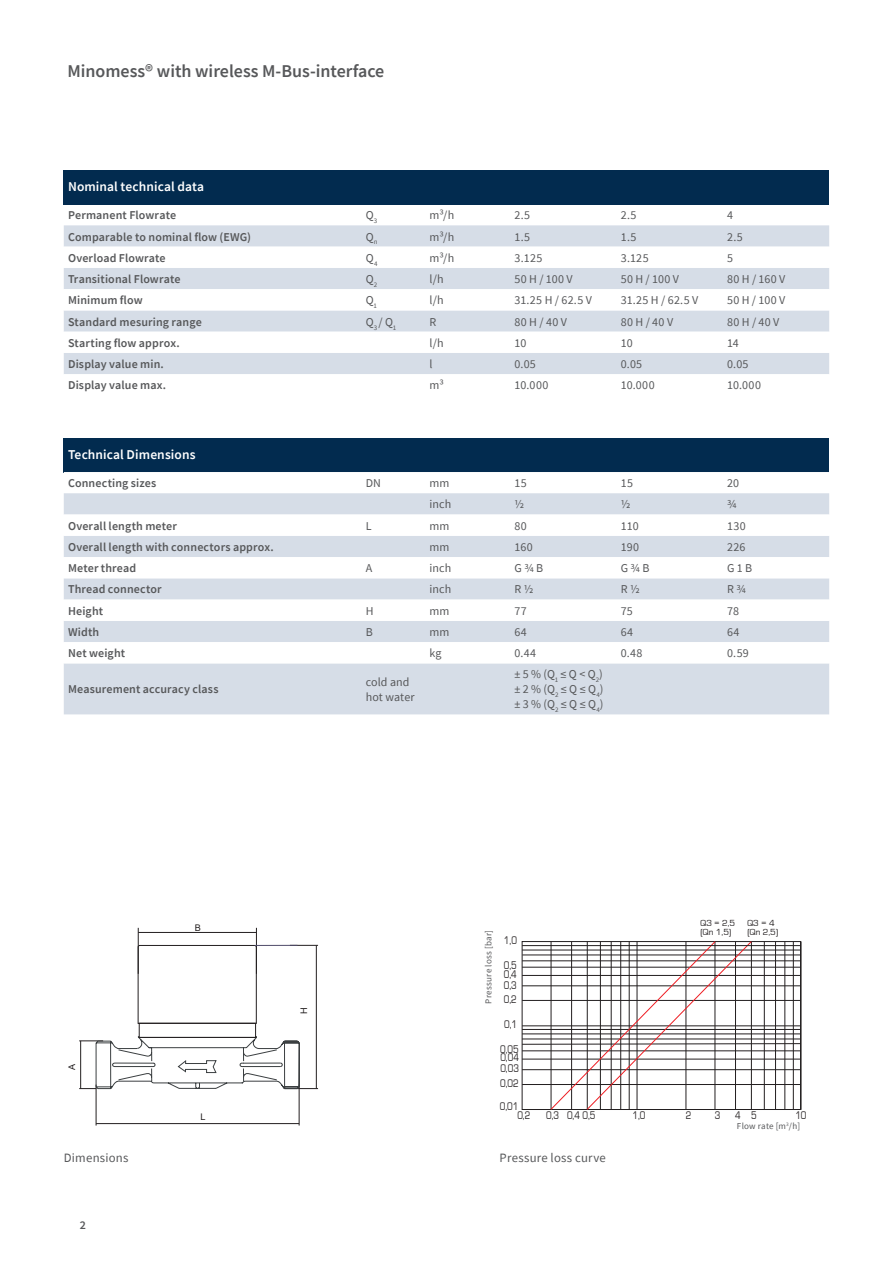
<style>
.page{position:relative;width:893px;height:1263px;background:#fff}
.page>*{position:absolute;margin:0;border:0;box-sizing:border-box;transform-origin:0 0}
.t1{font:600 18px "Source Sans Pro";color:#57585a}
.t2{font:600 13.5px "Source Sans Pro";letter-spacing:.005em;color:#fff}
.t3{font:12.75px "Source Sans Pro";letter-spacing:.02em;color:#57585a}
.t4{font:12px/15px "Source Sans Pro";letter-spacing:.015em;color:#57585a}
.t5{font:600 12px "Source Sans Pro";letter-spacing:.01em;color:#57585a}
.t6{font:11.4px/8.7px "Eurostile";color:#231f20;scale:.8 1}
.t7{font:9.15px/9.1px "Eurostile";color:#231f20}
.t8{font:9.15px "Arial";color:#231f20}
.t9{font:9px "Source Sans Pro";letter-spacing:.03em;color:#57585a}
</style>
<div class="page">
<div style="left:64px;top:170px;width:765px;height:34px;background:#022b4f"></div>
<svg style="left:64px;top:225px;width:765px;height:22px;fill:#d6dde7"></svg>
<div style="left:64px;top:268px;width:765px;height:21px;background:#d6dde7"></div>
<svg style="left:64px;top:310px;width:765px;height:64px;fill:#d6dde7"></svg>
<div style="left:64px;top:438px;width:765px;height:34px;background:#022b4f"></div>
<div style="left:64px;top:493px;width:765px;height:221px;background:#d6dde7"></div>
<svg style="left:64px;top:514px;width:765px;height:149px"></svg>
<hr style="left:299px;top:1084px;width:1px;height:41px;background:#231f20">
<hr style="left:96px;top:1084px;width:1px;height:41px;background:#231f20">
<hr style="left:96px;top:1123px;width:203px;height:1px;background:#231f20">
<hr style="left:256px;top:928px;width:1px;height:46px;background:#231f20">
<hr style="left:138px;top:928px;width:1px;height:46px;background:#231f20">
<hr style="left:138px;top:932px;width:118px;height:1px;background:#231f20">
<svg style="left:79px;top:944px;width:239px;height:146px"></svg>
<hr style="left:255px;top:945px;width:42px;height:1px;background:#4f4b69">
<svg style="left:522px;top:941px;width:279px;height:169px"></svg>
<hr style="left:522px;top:945px;width:278px;height:1px;background:#231f20">
<hr style="left:800px;top:942px;width:1px;height:168px;background:#231f20">
<h1 class="t1" style="left:67px;top:59px;width:318px">Minomess® with wireless M-Bus-interface</h1>
<p class="t2" style="left:68px;top:177px;width:138px">Nominal technical data</p>
<p class="t5" style="left:68px;top:207px;width:110px">Permanent Flowrate</p>
<p class="t4" style="left:366px;top:208px;width:13px">Q<sub>3</sub></p>
<p class="t4" style="left:429px;top:208px;width:26px">m³/h</p>
<p class="t4" style="left:514px;top:208px;width:17px">2.5</p>
<p class="t4" style="left:621px;top:208px;width:17px">2.5</p>
<p class="t4" style="left:727px;top:208px;width:7px">4</p>
<p class="t5" style="left:68px;top:229px;width:185px">Comparable to nominal flow (EWG)</p>
<p class="t4" style="left:366px;top:229px;width:13px">Q<sub>n</sub></p>
<p class="t4" style="left:429px;top:229px;width:26px">m³/h</p>
<p class="t4" style="left:514px;top:229px;width:17px">1.5</p>
<p class="t4" style="left:621px;top:229px;width:17px">1.5</p>
<p class="t4" style="left:727px;top:229px;width:17px">2.5</p>
<p class="t5" style="left:68px;top:250px;width:99px">Overload Flowrate</p>
<p class="t4" style="left:366px;top:250px;width:13px">Q<sub>4</sub></p>
<p class="t4" style="left:429px;top:250px;width:26px">m³/h</p>
<p class="t4" style="left:514px;top:250px;width:29px">3.125</p>
<p class="t4" style="left:621px;top:250px;width:29px">3.125</p>
<p class="t4" style="left:727px;top:250px;width:7px">5</p>
<p class="t5" style="left:68px;top:271px;width:114px">Transitional Flowrate</p>
<p class="t4" style="left:366px;top:271px;width:13px">Q<sub>2</sub></p>
<p class="t4" style="left:429px;top:271px;width:16px">l/h</p>
<p class="t4" style="left:514px;top:271px;width:60px">50 H / 100 V</p>
<p class="t4" style="left:621px;top:271px;width:60px">50 H / 100 V</p>
<p class="t4" style="left:727px;top:271px;width:60px">80 H / 160 V</p>
<p class="t5" style="left:68px;top:292px;width:76px">Minimum flow</p>
<p class="t4" style="left:366px;top:293px;width:13px">Q<sub>1</sub></p>
<p class="t4" style="left:429px;top:293px;width:16px">l/h</p>
<p class="t4" style="left:514px;top:293px;width:79px">31.25 H / 62.5 V</p>
<p class="t4" style="left:621px;top:293px;width:79px">31.25 H / 62.5 V</p>
<p class="t4" style="left:727px;top:293px;width:60px">50 H / 100 V</p>
<p class="t5" style="left:68px;top:314px;width:135px">Standard mesuring range</p>
<p class="t4" style="left:366px;top:314px;width:32px">Q<sub>3</sub> / Q<sub>1</sub></p>
<p class="t4" style="left:429px;top:314px;width:8px">R</p>
<p class="t4" style="left:514px;top:314px;width:54px">80 H / 40 V</p>
<p class="t4" style="left:621px;top:314px;width:54px">80 H / 40 V</p>
<p class="t4" style="left:727px;top:314px;width:54px">80 H / 40 V</p>
<p class="t5" style="left:68px;top:335px;width:113px">Starting flow approx.</p>
<p class="t4" style="left:429px;top:335px;width:16px">l/h</p>
<p class="t4" style="left:514px;top:335px;width:13px">10</p>
<p class="t4" style="left:621px;top:335px;width:13px">10</p>
<p class="t4" style="left:727px;top:335px;width:13px">14</p>
<p class="t5" style="left:68px;top:356px;width:97px">Display value min.</p>
<p class="t4" style="left:429px;top:356px;width:5px">l</p>
<p class="t4" style="left:514px;top:356px;width:23px">0.05</p>
<p class="t4" style="left:621px;top:356px;width:23px">0.05</p>
<p class="t4" style="left:727px;top:356px;width:23px">0.05</p>
<p class="t5" style="left:68px;top:377px;width:100px">Display value max.</p>
<p class="t4" style="left:429px;top:378px;width:16px">m³</p>
<p class="t4" style="left:514px;top:378px;width:35px">10.000</p>
<p class="t4" style="left:621px;top:378px;width:35px">10.000</p>
<p class="t4" style="left:727px;top:378px;width:35px">10.000</p>
<p class="t2" style="left:68px;top:445px;width:129px">Technical Dimensions</p>
<p class="t5" style="left:68px;top:475px;width:90px">Connecting sizes</p>
<p class="t4" style="left:366px;top:476px;width:17px">DN</p>
<p class="t4" style="left:429px;top:476px;width:21px">mm</p>
<p class="t4" style="left:514px;top:476px;width:14px">15</p>
<p class="t4" style="left:621px;top:476px;width:14px">15</p>
<p class="t4" style="left:727px;top:476px;width:14px">20</p>
<p class="t4" style="left:429px;top:497px;width:23px">inch</p>
<p class="t4" style="left:514px;top:497px;width:11px">½</p>
<p class="t4" style="left:621px;top:497px;width:11px">½</p>
<p class="t4" style="left:727px;top:497px;width:11px">¾</p>
<p class="t5" style="left:68px;top:518px;width:111px">Overall length meter</p>
<p class="t4" style="left:366px;top:518px;width:7px">L</p>
<p class="t4" style="left:429px;top:518px;width:21px">mm</p>
<p class="t4" style="left:514px;top:518px;width:14px">80</p>
<p class="t4" style="left:621px;top:518px;width:19px">110</p>
<p class="t4" style="left:727px;top:518px;width:20px">130</p>
<p class="t5" style="left:68px;top:539px;width:207px">Overall length with connectors approx.</p>
<p class="t4" style="left:429px;top:539px;width:21px">mm</p>
<p class="t4" style="left:514px;top:539px;width:20px">160</p>
<p class="t4" style="left:621px;top:539px;width:20px">190</p>
<p class="t4" style="left:727px;top:539px;width:20px">226</p>
<p class="t5" style="left:68px;top:560px;width:70px">Meter thread</p>
<p class="t4" style="left:366px;top:561px;width:8px">A</p>
<p class="t4" style="left:429px;top:561px;width:23px">inch</p>
<p class="t4" style="left:514px;top:561px;width:30px">G ¾ B</p>
<p class="t4" style="left:621px;top:561px;width:30px">G ¾ B</p>
<p class="t4" style="left:727px;top:561px;width:27px">G 1 B</p>
<p class="t5" style="left:68px;top:582px;width:95px">Thread connector</p>
<p class="t4" style="left:429px;top:582px;width:23px">inch</p>
<p class="t4" style="left:514px;top:582px;width:20px">R ½</p>
<p class="t4" style="left:621px;top:582px;width:20px">R ½</p>
<p class="t4" style="left:727px;top:582px;width:20px">R ¾</p>
<p class="t5" style="left:68px;top:603px;width:37px">Height</p>
<p class="t4" style="left:366px;top:603px;width:9px">H</p>
<p class="t4" style="left:429px;top:603px;width:21px">mm</p>
<p class="t4" style="left:514px;top:603px;width:14px">77</p>
<p class="t4" style="left:621px;top:603px;width:13px">75</p>
<p class="t4" style="left:727px;top:603px;width:13px">78</p>
<p class="t5" style="left:68px;top:624px;width:33px">Width</p>
<p class="t4" style="left:366px;top:624px;width:9px">B</p>
<p class="t4" style="left:429px;top:624px;width:21px">mm</p>
<p class="t4" style="left:514px;top:624px;width:14px">64</p>
<p class="t4" style="left:621px;top:624px;width:14px">64</p>
<p class="t4" style="left:727px;top:624px;width:14px">64</p>
<p class="t5" style="left:68px;top:645px;width:59px">Net weight</p>
<p class="t4" style="left:429px;top:646px;width:14px">kg</p>
<p class="t4" style="left:514px;top:646px;width:23px">0.44</p>
<p class="t4" style="left:621px;top:646px;width:23px">0.48</p>
<p class="t4" style="left:727px;top:646px;width:23px">0.59</p>
<p class="t5" style="left:68px;top:681px;width:152px">Measurement accuracy class</p>
<p class="t4" style="left:366px;top:674px;width:51px">cold and hot water</p>
<p class="t4" style="left:514px;top:667px;width:90px;text-align:justify">± 5 % (Q<sub>1</sub> ≤ Q &lt; Q<sub>2</sub>) ± 2 % (Q<sub>2</sub> ≤ Q ≤ Q<sub>4</sub>) ± 3 % (Q<sub>2</sub> ≤ Q ≤ Q<sub>4</sub>)</p>
<p class="t8" style="left:66px;top:1070px;width:8px;rotate:-90deg">A</p>
<p class="t8" style="left:195px;top:921px;width:8px">B</p>
<p class="t8" style="left:200px;top:1110px;width:7px">L</p>
<p class="t8" style="left:298px;top:1014px;width:8px;rotate:-90deg">H</p>
<p class="t7" style="left:700px;top:918px;width:36px">Q3 = 2,5 (Qn 1,5)</p>
<p class="t7" style="left:747px;top:918px;width:33px">Q3 = 4 (Qn 2,5)</p>
<p class="t9" style="left:483px;top:1003px;width:75px;rotate:-90deg">Pressure loss [bar]</p>
<p class="t6" style="left:504px;top:936px;width:18px">1,0</p>
<p class="t6" style="left:504px;top:961px;width:18px">0,5<br>0,4</p>
<p class="t6" style="left:504px;top:978px;width:18px;line-height:14px">0,3<br>0,2</p>
<p class="t6" style="left:500px;top:1012px;width:25px;line-height:24.6px;text-align:center">0,1<br>0,05</p>
<p class="t6" style="left:500px;top:1053px;width:25px;line-height:10.4px">0,04<br>0,03</p>
<p class="t6" style="left:500px;top:1071px;width:25px;line-height:23.5px">0,02<br>0,01</p>
<p class="t6" style="left:517px;top:1111px;width:18px">0,2</p>
<p class="t6" style="left:546px;top:1111px;width:63px">0,3 0,4 0,5</p>
<p class="t6" style="left:632px;top:1111px;width:18px">1,0</p>
<p class="t6" style="left:686px;top:1111px;width:8px">2</p>
<p class="t6" style="left:715px;top:1111px;width:8px">3</p>
<p class="t6" style="left:735px;top:1111px;width:28px">4 5</p>
<p class="t6" style="left:795px;top:1111px;width:15px">10</p>
<p class="t9" style="left:737px;top:1121px;width:65px">Flow rate [m<sup>3</sup>/h]</p>
<p class="t3" style="left:64px;top:1150px;width:66px">Dimensions</p>
<p class="t3" style="left:500px;top:1150px;width:108px">Pressure loss curve</p>
<p class="t5" style="left:80px;top:1217px;width:8px">2</p>
</div>
